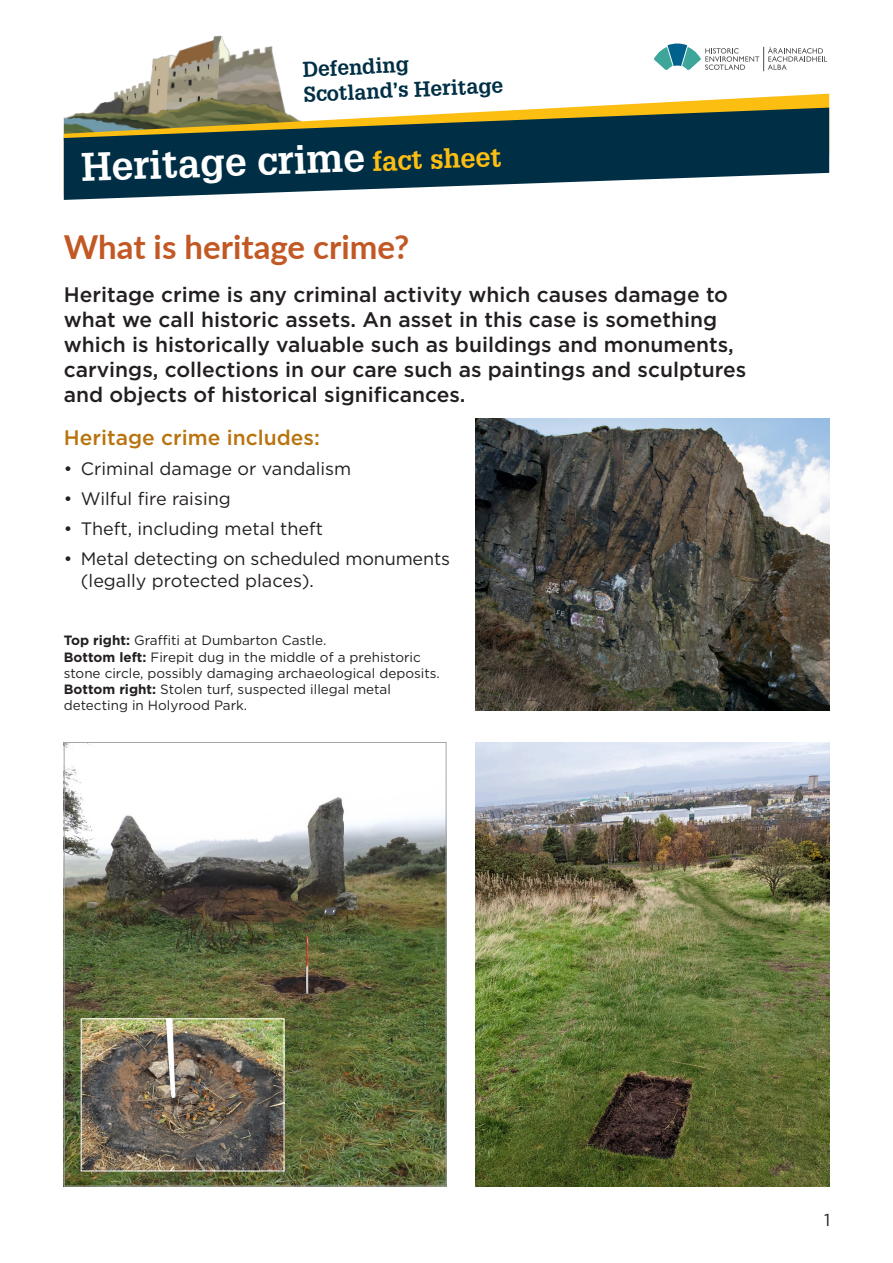
<style>
.page{position:relative;width:893px;height:1263px;background:#fff}
.page>*{position:absolute;margin:0;border:0;box-sizing:border-box;transform-origin:0 0}
.t1{font:700 39px "Glypha LT Std";color:#fff}
.t2{font:700 33px "Lato";color:#c25824}
.t3{font:500 21px/25.2px "Gotham HTF";color:#231f20}
.t4{font:700 21px/25.3px "Glypha LT Std";color:#002f45}
.t5{font:500 21px "Gotham HTF";color:#b8740e}
.t6{font:18px/21.6px "Gotham";color:#231f20}
.t7{font:17.25px "Gotham";color:#231f20}
.t8{font:13.5px/16.2px "Gotham";color:#231f20}
.s1{font-size:27px;color:#fdbe12}
.s2{font-weight:700}
</style>
<div class="page">
<img style="left:114px;top:35px;width:168px;height:59px">
<svg style="left:96px;top:94px;width:733px;height:14px"></svg>
<svg style="left:64px;top:108px;width:765px;height:92px;fill:#002f45"></svg>
<svg style="left:654px;top:44px;width:173px;height:27px"></svg>
<img style="left:476px;top:419px;width:353px;height:291px">
<img style="left:66px;top:744px;width:378px;height:440px">
<img style="left:83px;top:1020px;width:199px;height:149px">
<div style="left:81px;top:1018px;width:203px;height:153px;border:1px solid #fff"></div>
<img style="left:476px;top:742px;width:353px;height:444px">
<p class="t4" style="left:302px;top:56px;width:201px;rotate:-3deg">Defending<br>Scotland’s Heritage</p>
<h1 class="t1" style="left:80px;top:143px;width:422px;rotate:-2deg">Heritage crime <span class="s1">fact sheet</span></h1>
<h2 class="t2" style="left:64px;top:223px;width:347px">What is heritage crime?</h2>
<p class="t3" style="left:64px;top:281px;width:684px">Heritage crime is any criminal activity which causes damage to what we call historic assets. An asset in this case is something which is historically valuable such as buildings and monuments, carvings, collections in our care such as paintings and sculptures and objects of historical significances.</p>
<p class="t5" style="left:64px;top:426px;width:258px">Heritage crime includes:</p>
<p class="t6" style="left:64px;top:457px;width:289px">• Criminal damage or vandalism</p>
<p class="t6" style="left:64px;top:488px;width:169px">• Wilful fire raising</p>
<p class="t6" style="left:64px;top:518px;width:261px">• Theft, including metal theft</p>
<p class="t6" style="left:81px;top:548px;width:371px;text-indent:-17px">• Metal detecting on scheduled monuments (legally protected places).</p>
<p class="t8" style="left:64px;top:632px;width:377px"><span class="s2">Top right:</span> Graffiti at Dumbarton Castle.<br><span class="s2">Bottom left:</span> Firepit dug in the middle of a prehistoric stone circle, possibly damaging archaeological deposits.<br><span class="s2">Bottom right:</span> Stolen turf, suspected illegal metal detecting in Holyrood Park.</p>
<p class="t7" style="left:824px;top:1209px;width:8px">1</p>
</div>
